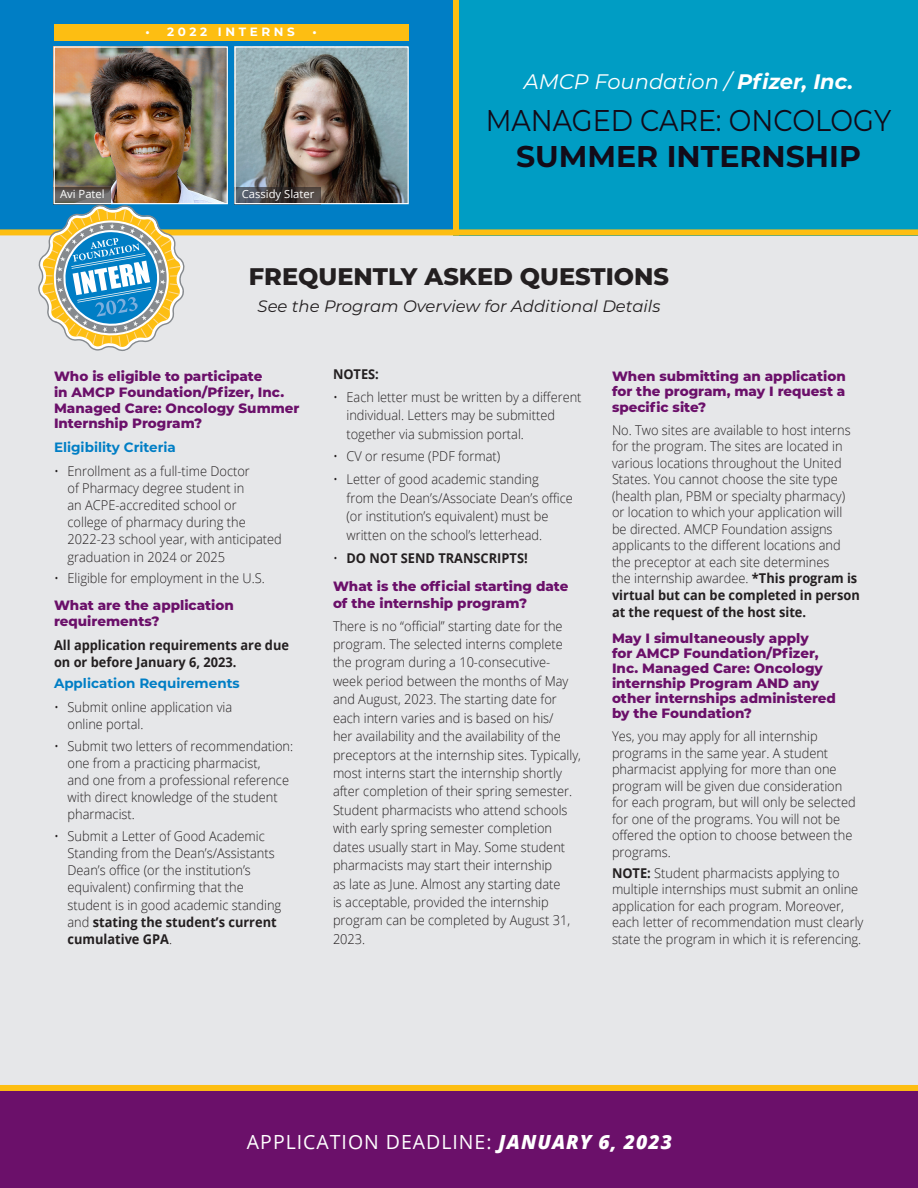
<style>
.page{position:relative;width:918px;height:1188px;background:#fff}
.page>*{position:absolute;margin:0;border:0;box-sizing:border-box;transform-origin:0 0}
._2019_FAQ_Bold_Headl{font:30px/36px "Montserrat";color:#120b19;text-align:center;scale:.9 1}
._2019_FAQ_Title{font:800 24px "Montserrat";color:#231f20}
._2019_FAQ_Eyebrow{font:italic 21px "Montserrat";color:#fff}
.t1{font:19.5px "Open Sans";letter-spacing:.05em;color:#fff}
._2019_FAQ_SubTitle{font:italic 16.5px "Montserrat";color:#231f20}
._2019_FAQ_BULLET{font:300 13.5px/18.5px "Open Sans";color:#231f20;scale:.95 1}
._2019_FAQ_Question{font:800 13.5px/15px "Montserrat";color:#6b106a}
._2019_FAQ_BULLET-2{font:700 13.5px/17.1px "Open Sans";color:#231f20;scale:.95 1}
._2019_FAQ_Blue_Sub{font:700 13.5px "Montserrat";color:#007ec5}
._2019_FAQ_subhead{font:700 13.5px "Montserrat";color:#007ec5}
._2019_FAQ_BULLET-3{font:700 12px "Montserrat";letter-spacing:.3em;color:#fff}
.Name_Tag{font:11.25px "Open Sans";color:#fff}
.s1{font-weight:700}
.s2{font-weight:300}
.s3{font-weight:800;font-style:italic}
</style>
<div class="page">
<div style="left:0;top:0;width:456px;height:232px;background:#007ec5"></div>
<div style="left:54px;top:24px;width:354px;height:16px;background:#fdbe12"></div>
<div style="left:0;top:235px;width:918px;height:851px;background:#e6e7e9"></div>
<div style="left:0;top:1086px;width:918px;height:102px;background:#6b106a"></div>
<div style="left:453px;top:0;width:465px;height:235px;background:#009dc4"></div>
<div style="left:453px;top:0;width:6px;height:235px;background:#fdbe12"></div>
<div style="left:0;top:1085px;width:918px;height:6px;background:#fdbe12"></div>
<div style="left:0;top:229px;width:918px;height:6px;background:#fdbe12"></div>
<img style="left:56px;top:48px;width:170px;height:154px">
<svg style="left:56px;top:187px;width:55px;height:15px"></svg>
<img style="left:237px;top:48px;width:170px;height:154px">
<svg style="left:237px;top:187px;width:84px;height:15px"></svg>
<svg style="left:38px;top:205px;width:148px;height:146px"></svg>
<div style="left:54px;top:46px;width:174px;height:158px;border:1px solid #fff"></div>
<div style="left:235px;top:46px;width:174px;height:158px;border:1px solid #fff"></div>
<p class="_2019_FAQ_BULLET-3" style="left:145px;top:23px;width:151px">• 2022 INTERNS</p>
<p class="_2019_FAQ_BULLET-3" style="left:312px;top:23px;width:6px">•</p>
<p class="Name_Tag" style="left:60px;top:187px;width:46px">Avi Patel</p>
<p class="Name_Tag" style="left:242px;top:187px;width:74px">Cassidy Slater</p>
<p class="_2019_FAQ_Eyebrow" style="left:524px;top:67px;width:331px">AMCP Foundation / <span class="s1">Pfizer, Inc.</span></p>
<p class="_2019_FAQ_Bold_Headl" style="left:486px;top:102px;width:452px">MANAGED CARE: ONCOLOGY<br><span class="s1">SUMMER INTERNSHIP</span></p>
<p class="_2019_FAQ_Title" style="left:249px;top:259px;width:422px">FREQUENTLY ASKED QUESTIONS</p>
<p class="_2019_FAQ_SubTitle" style="left:258px;top:295px;width:404px">See the Program Overview for Additional Details</p>
<p class="_2019_FAQ_Question" style="left:54px;top:368px;width:247px;line-height:15.6px">Who is eligible to participate<br>in AMCP Foundation/Pfizer, Inc.<br>Managed Care: Oncology Summer<br>Internship Program?</p>
<p class="_2019_FAQ_subhead" style="left:54px;top:437px;width:123px">Eligibility Criteria</p>
<p class="_2019_FAQ_BULLET" style="left:68px;top:462px;width:227px;line-height:17.1px;text-indent:-14px">• Enrollment as a full-time Doctor<br>of Pharmacy degree student in<br>an ACPE-accredited school or<br>college of pharmacy during the<br>2022-23 school year, with anticipated graduation in 2024 or 2025</p>
<p class="_2019_FAQ_BULLET" style="left:54px;top:569px;width:223px">• Eligible for employment in the U.S.</p>
<p class="_2019_FAQ_Question" style="left:54px;top:597px;width:181px;line-height:15.6px">What are the application requirements?</p>
<p class="_2019_FAQ_BULLET-2" style="left:54px;top:636px;width:249px">All application requirements are due on or before January 6, 2023.</p>
<p class="_2019_FAQ_Blue_Sub" style="left:54px;top:674px;width:187px">Application Requirements</p>
<p class="_2019_FAQ_BULLET" style="left:68px;top:698px;width:175px;line-height:17.1px;text-indent:-14px">• Submit online application via online portal.</p>
<p class="_2019_FAQ_BULLET" style="left:68px;top:737px;width:239px;line-height:17.1px;text-indent:-14px">• Submit two letters of recommendation: one from a practicing pharmacist,<br>and one from a professional reference with direct knowledge of the student pharmacist.</p>
<p class="_2019_FAQ_BULLET" style="left:68px;top:827px;width:227px;line-height:17.1px;text-indent:-14px">• Submit a Letter of Good Academic<br>Standing from the Dean’s/Assistants<br>Dean’s office (or the institution’s equivalent) confirming that the student is in good academic standing and <span class="s1">stating the student’s current cumulative GPA</span>.</p>
<p class="_2019_FAQ_BULLET-2" style="left:333px;top:365px;width:50px">NOTES:</p>
<p class="_2019_FAQ_BULLET" style="left:346px;top:387px;width:249px;text-indent:-14px">• Each letter must be written by a different individual. Letters may be submitted together via submission portal.</p>
<p class="_2019_FAQ_BULLET" style="left:333px;top:447px;width:178px">• CV or resume (PDF format)</p>
<p class="_2019_FAQ_BULLET" style="left:346px;top:470px;width:240px;text-indent:-14px">• Letter of good academic standing<br>from the Dean’s/Associate Dean’s office (or institution’s equivalent) must be written on the school’s letterhead.</p>
<p class="_2019_FAQ_BULLET-2" style="left:333px;top:549px;width:207px"><span class="s2">•</span> DO NOT SEND TRANSCRIPTS!</p>
<p class="_2019_FAQ_Question" style="left:333px;top:577px;width:237px;line-height:17px">What is the official starting date of the internship program?</p>
<p class="_2019_FAQ_BULLET" style="left:333px;top:616px;width:263px">There is no “official” starting date for the program. The selected interns complete the program during a 10-consecutive&shy;week period between the months of May and August, 2023. The starting date for each intern varies and is based on his/<br>her availability and the availability of the preceptors at the internship sites. Typically, most interns start the internship shortly after completion of their spring semester.<br>Student pharmacists who attend schools with early spring semester completion dates usually start in May. Some student pharmacists may start their internship<br>as late as June. Almost any starting date<br>is acceptable, provided the internship program can be completed by August 31, 2023.</p>
<p class="_2019_FAQ_Question" style="left:612px;top:368px;width:235px;text-align:justify">When submitting an application for the program, may I request a specific site?</p>
<p class="_2019_FAQ_BULLET" style="left:612px;top:421px;width:262px;line-height:16.5px">No. Two sites are available to host interns for the program. The sites are located in various locations throughout the United States. You cannot choose the site type (health plan, PBM or specialty pharmacy) or location to which your application will be directed. AMCP Foundation assigns applicants to the different locations and the preceptor at each site determines<br>the internship awardee. <span class="s1">*This program is virtual but can be completed in person at the request of the host site.</span></p>
<p class="_2019_FAQ_Question" style="left:612px;top:630px;width:226px">May I simultaneously apply<br>for AMCP Foundation/Pfizer,<br>Inc. Managed Care: Oncology internship Program AND any other internships administered by the Foundation?</p>
<p class="_2019_FAQ_BULLET" style="left:612px;top:728px;width:258px;line-height:16.5px">Yes, you may apply for all internship programs in the same year. A student pharmacist applying for more than one program will be given due consideration for each program, but will only be selected for one of the programs. You will not be offered the option to choose between the programs.</p>
<p class="_2019_FAQ_BULLET" style="left:612px;top:864px;width:266px;line-height:16.5px"><span class="s1">NOTE:</span> Student pharmacists applying to multiple internships must submit an online application for each program. Moreover, each letter of recommendation must clearly state the program in which it is referencing.</p>
<p class="t1" style="left:247px;top:1128px;width:427px">APPLICATION DEADLINE: <span class="s3">JANUARY 6, 2023</span></p>
</div>
